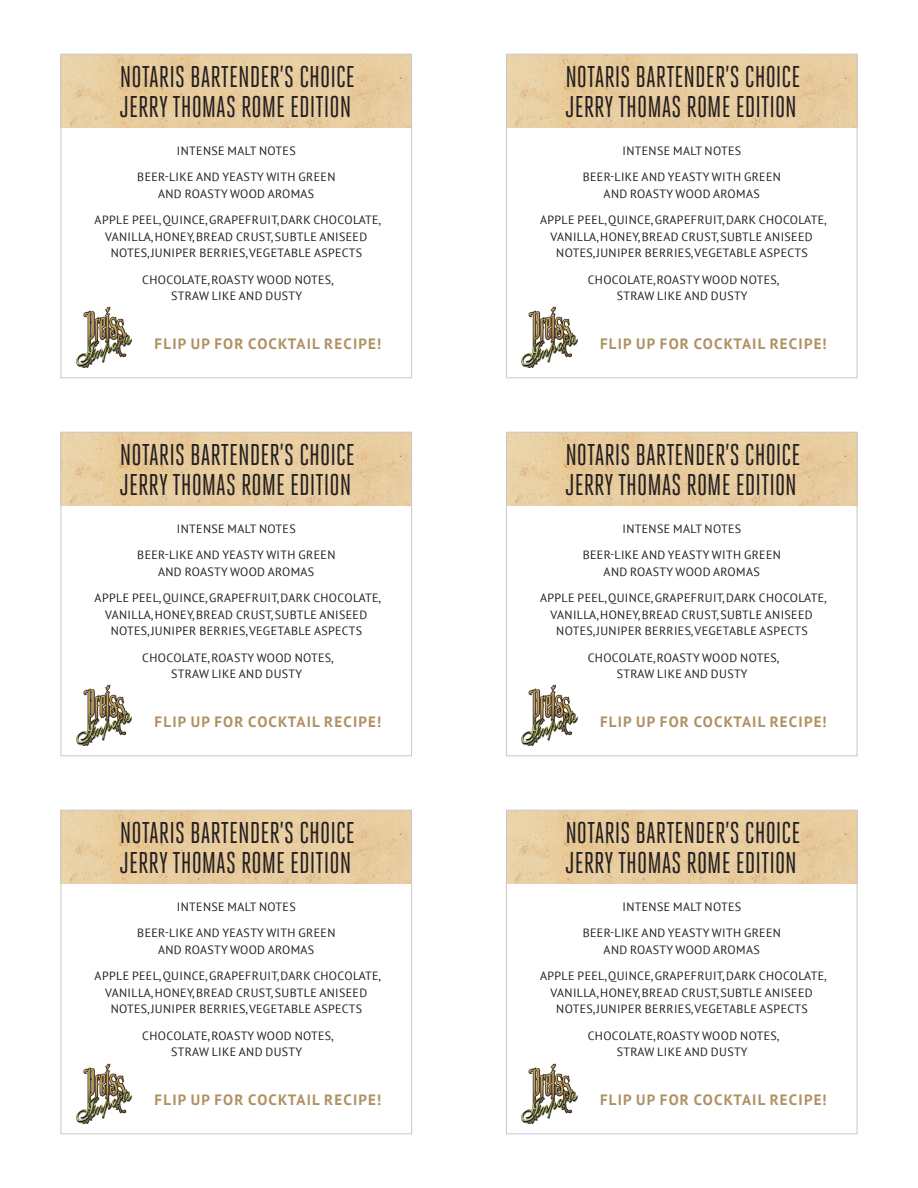
<style>
.page{position:relative;width:918px;height:1188px;background:#fff}
.page>*{position:absolute;margin:0;border:0;box-sizing:border-box;transform-origin:0 0}
.st_brand_name{font:30px/30px "Heroic Condensed";color:#231f20}
.flip_for_cocktail{font:700 15px "PT Sans";letter-spacing:.08em;color:#af9163}
.st_tasting_notes{font:12px/16.5px "PT Sans";letter-spacing:.03em;color:#231f20;text-align:center}
</style>
<div class="page">
<img style="left:63px;top:56px;width:347px;height:72px">
<img style="left:508px;top:56px;width:347px;height:72px">
<img style="left:63px;top:434px;width:347px;height:72px">
<img style="left:508px;top:434px;width:347px;height:72px">
<img style="left:63px;top:812px;width:347px;height:72px">
<img style="left:508px;top:812px;width:347px;height:72px">
<img style="left:76px;top:306px;width:57px;height:62px">
<img style="left:521px;top:306px;width:57px;height:62px">
<img style="left:76px;top:684px;width:57px;height:62px">
<img style="left:521px;top:684px;width:57px;height:62px">
<img style="left:76px;top:1063px;width:57px;height:61px">
<img style="left:521px;top:1063px;width:57px;height:61px">
<div style="left:61px;top:54px;width:351px;height:324px;border:1px solid #c7c8ca"></div>
<div style="left:61px;top:432px;width:351px;height:324px;border:1px solid #c7c8ca"></div>
<div style="left:61px;top:810px;width:351px;height:324px;border:1px solid #c7c8ca"></div>
<div style="left:506px;top:54px;width:351px;height:324px;border:1px solid #c7c8ca"></div>
<div style="left:506px;top:432px;width:351px;height:324px;border:1px solid #c7c8ca"></div>
<div style="left:506px;top:810px;width:351px;height:324px;border:1px solid #c7c8ca"></div>
<p class="st_brand_name" style="left:120px;top:62px;width:237px">NOTARIS BARTENDER’S CHOICE<br>JERRY THOMAS ROME EDITION</p>
<p class="st_brand_name" style="left:565px;top:62px;width:237px">NOTARIS BARTENDER’S CHOICE<br>JERRY THOMAS ROME EDITION</p>
<p class="st_tasting_notes" style="left:177px;top:142px;width:120px">INTENSE MALT NOTES</p>
<p class="st_tasting_notes" style="left:137px;top:169px;width:200px">BEER-LIKE AND YEASTY WITH GREEN<br>AND ROASTY WOOD AROMAS</p>
<p class="st_tasting_notes" style="left:95px;top:212px;width:288px">APPLE PEEL, QUINCE, GRAPEFRUIT, DARK CHOCOLATE,<br>VANILLA, HONEY, BREAD CRUST, SUBTLE ANISEED<br>NOTES, JUNIPER BERRIES, VEGETABLE ASPECTS</p>
<p class="st_tasting_notes" style="left:142px;top:271px;width:193px">CHOCOLATE, ROASTY WOOD NOTES,<br>STRAW LIKE AND DUSTY</p>
<p class="st_tasting_notes" style="left:622px;top:142px;width:120px">INTENSE MALT NOTES</p>
<p class="st_tasting_notes" style="left:583px;top:169px;width:200px">BEER-LIKE AND YEASTY WITH GREEN<br>AND ROASTY WOOD AROMAS</p>
<p class="st_tasting_notes" style="left:540px;top:212px;width:288px">APPLE PEEL, QUINCE, GRAPEFRUIT, DARK CHOCOLATE,<br>VANILLA, HONEY, BREAD CRUST, SUBTLE ANISEED<br>NOTES, JUNIPER BERRIES, VEGETABLE ASPECTS</p>
<p class="st_tasting_notes" style="left:588px;top:271px;width:193px">CHOCOLATE, ROASTY WOOD NOTES,<br>STRAW LIKE AND DUSTY</p>
<p class="flip_for_cocktail" style="left:155px;top:334px;width:228px">FLIP UP FOR COCKTAIL RECIPE!</p>
<p class="flip_for_cocktail" style="left:600px;top:334px;width:228px">FLIP UP FOR COCKTAIL RECIPE!</p>
<p class="st_brand_name" style="left:120px;top:440px;width:237px">NOTARIS BARTENDER’S CHOICE<br>JERRY THOMAS ROME EDITION</p>
<p class="st_brand_name" style="left:565px;top:440px;width:237px">NOTARIS BARTENDER’S CHOICE<br>JERRY THOMAS ROME EDITION</p>
<p class="st_tasting_notes" style="left:177px;top:520px;width:120px">INTENSE MALT NOTES</p>
<p class="st_tasting_notes" style="left:137px;top:547px;width:200px">BEER-LIKE AND YEASTY WITH GREEN<br>AND ROASTY WOOD AROMAS</p>
<p class="st_tasting_notes" style="left:95px;top:590px;width:288px">APPLE PEEL, QUINCE, GRAPEFRUIT, DARK CHOCOLATE,<br>VANILLA, HONEY, BREAD CRUST, SUBTLE ANISEED<br>NOTES, JUNIPER BERRIES, VEGETABLE ASPECTS</p>
<p class="st_tasting_notes" style="left:142px;top:649px;width:193px">CHOCOLATE, ROASTY WOOD NOTES,<br>STRAW LIKE AND DUSTY</p>
<p class="st_tasting_notes" style="left:622px;top:520px;width:120px">INTENSE MALT NOTES</p>
<p class="st_tasting_notes" style="left:583px;top:547px;width:200px">BEER-LIKE AND YEASTY WITH GREEN<br>AND ROASTY WOOD AROMAS</p>
<p class="st_tasting_notes" style="left:540px;top:590px;width:288px">APPLE PEEL, QUINCE, GRAPEFRUIT, DARK CHOCOLATE,<br>VANILLA, HONEY, BREAD CRUST, SUBTLE ANISEED<br>NOTES, JUNIPER BERRIES, VEGETABLE ASPECTS</p>
<p class="st_tasting_notes" style="left:588px;top:649px;width:193px">CHOCOLATE, ROASTY WOOD NOTES,<br>STRAW LIKE AND DUSTY</p>
<p class="flip_for_cocktail" style="left:155px;top:712px;width:228px">FLIP UP FOR COCKTAIL RECIPE!</p>
<p class="flip_for_cocktail" style="left:600px;top:712px;width:228px">FLIP UP FOR COCKTAIL RECIPE!</p>
<p class="st_brand_name" style="left:120px;top:818px;width:237px">NOTARIS BARTENDER’S CHOICE<br>JERRY THOMAS ROME EDITION</p>
<p class="st_brand_name" style="left:565px;top:818px;width:237px">NOTARIS BARTENDER’S CHOICE<br>JERRY THOMAS ROME EDITION</p>
<p class="st_tasting_notes" style="left:177px;top:898px;width:120px">INTENSE MALT NOTES</p>
<p class="st_tasting_notes" style="left:137px;top:925px;width:200px">BEER-LIKE AND YEASTY WITH GREEN<br>AND ROASTY WOOD AROMAS</p>
<p class="st_tasting_notes" style="left:95px;top:968px;width:288px">APPLE PEEL, QUINCE, GRAPEFRUIT, DARK CHOCOLATE,<br>VANILLA, HONEY, BREAD CRUST, SUBTLE ANISEED<br>NOTES, JUNIPER BERRIES, VEGETABLE ASPECTS</p>
<p class="st_tasting_notes" style="left:142px;top:1027px;width:193px">CHOCOLATE, ROASTY WOOD NOTES,<br>STRAW LIKE AND DUSTY</p>
<p class="st_tasting_notes" style="left:622px;top:898px;width:120px">INTENSE MALT NOTES</p>
<p class="st_tasting_notes" style="left:583px;top:925px;width:200px">BEER-LIKE AND YEASTY WITH GREEN<br>AND ROASTY WOOD AROMAS</p>
<p class="st_tasting_notes" style="left:540px;top:968px;width:288px">APPLE PEEL, QUINCE, GRAPEFRUIT, DARK CHOCOLATE,<br>VANILLA, HONEY, BREAD CRUST, SUBTLE ANISEED<br>NOTES, JUNIPER BERRIES, VEGETABLE ASPECTS</p>
<p class="st_tasting_notes" style="left:588px;top:1027px;width:193px">CHOCOLATE, ROASTY WOOD NOTES,<br>STRAW LIKE AND DUSTY</p>
<p class="flip_for_cocktail" style="left:155px;top:1090px;width:228px">FLIP UP FOR COCKTAIL RECIPE!</p>
<p class="flip_for_cocktail" style="left:600px;top:1090px;width:228px">FLIP UP FOR COCKTAIL RECIPE!</p>
</div>
